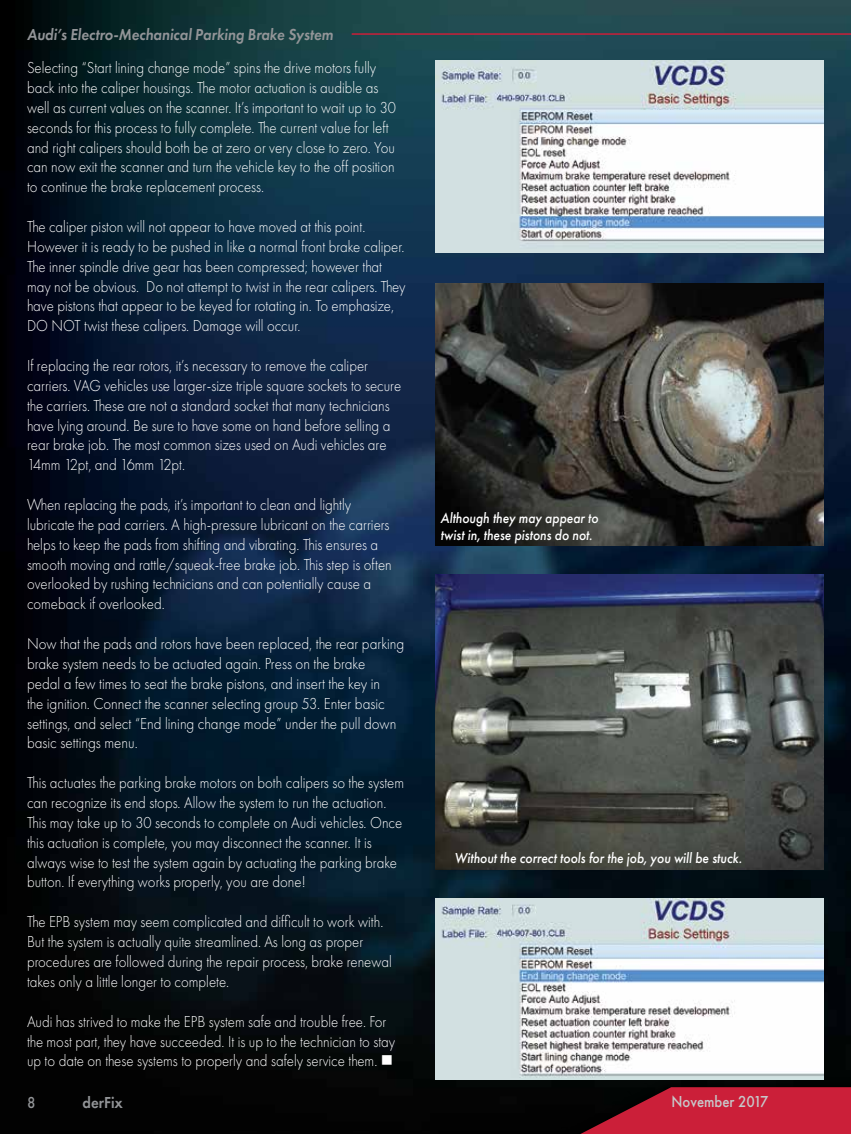
<style>
.page{position:relative;width:851px;height:1134px;background:#fff}
.page>*{position:absolute;margin:0;border:0;box-sizing:border-box;transform-origin:0 0}
.t1{font:300 16.5px/19.8px "Futura PT";color:#fff;scale:.9 1}
.t2{font:300 16.5px/19.8px "Futura PT";color:#fff;scale:.91 1}
.t3{font:italic 600 16.5px "Futura PT";color:#939598;scale:.9 1}
.t4{font:500 16.5px "Futura PT";color:#c7c8ca;scale:.9 1}
.t5{font:600 16.5px "Futura PT";color:#939598;scale:.9 1}
.t6{font:500 16.5px "Futura PT";color:#939598;scale:.9 1}
.t7{font:italic 500 15px/16.5px "Futura PT";color:#fff;scale:.9 1}
</style>
<div class="page">
<img style="left:0;top:0;width:850px;height:1134px">
<hr style="left:351px;top:33px;width:499px;height:2px;background:#cb1f39">
<div style="left:512px;top:1076px;width:338px;height:58px;background:#000"></div>
<svg style="left:580px;top:1087px;width:270px;height:47px"></svg>
<img style="left:435px;top:61px;width:389px;height:192px">
<img style="left:435px;top:283px;width:389px;height:263px">
<img style="left:435px;top:575px;width:389px;height:295px">
<img style="left:435px;top:898px;width:389px;height:182px">
<p class="t3" style="left:27px;top:24px;width:342px">Audi’s Electro-Mechanical Parking Brake System</p>
<p class="t1" style="left:27px;top:58px;width:411px">Selecting “Start lining change mode” spins the drive motors fully back into the caliper housings. The motor actuation is audible as well as current values on the scanner. It’s important to wait up to 30 seconds for this process to fully complete. The current value for left and right calipers should both be at zero or very close to zero. You can now exit the scanner and turn the vehicle key to the off position to continue the brake replacement process.</p>
<p class="t1" style="left:27px;top:217px;width:422px">The caliper piston will not appear to have moved at this point.<br>However it is ready to be pushed in like a normal front brake caliper.<br>The inner spindle drive gear has been compressed; however that may not be obvious. Do not attempt to twist in the rear calipers. They have pistons that appear to be keyed for rotating in. To emphasize, DO NOT twist these calipers. Damage will occur.</p>
<p class="t1" style="left:27px;top:356px;width:417px">If replacing the rear rotors, it’s necessary to remove the caliper carriers. VAG vehicles use larger-size triple square sockets to secure the carriers. These are not a standard socket that many technicians have lying around. Be sure to have some on hand before selling a rear brake job. The most common sizes used on Audi vehicles are 14mm 12pt, and 16mm 12pt.</p>
<p class="t1" style="left:27px;top:495px;width:407px">When replacing the pads, it’s important to clean and lightly lubricate the pad carriers. A high-pressure lubricant on the carriers helps to keep the pads from shifting and vibrating. This ensures a smooth moving and rattle/squeak-free brake job. This step is often overlooked by rushing technicians and can potentially cause a comeback if overlooked.</p>
<p class="t2" style="left:27px;top:634px;width:416px">Now that the pads and rotors have been replaced, the rear parking brake system needs to be actuated again. Press on the brake<br>pedal a few times to seat the brake pistons, and insert the key in<br>the ignition. Connect the scanner selecting group 53. Enter basic settings, and select “End lining change mode” under the pull down basic settings menu.</p>
<p class="t1" style="left:27px;top:773px;width:420px">This actuates the parking brake motors on both calipers so the system can recognize its end stops. Allow the system to run the actuation.<br>This may take up to 30 seconds to complete on Audi vehicles. Once this actuation is complete, you may disconnect the scanner. It is always wise to test the system again by actuating the parking brake button. If everything works properly, you are done!</p>
<p class="t1" style="left:27px;top:912px;width:407px">The EPB system may seem complicated and difficult to work with.<br>But the system is actually quite streamlined. As long as proper procedures are followed during the repair process, brake renewal takes only a little longer to complete.</p>
<p class="t1" style="left:27px;top:1012px;width:411px">Audi has strived to make the EPB system safe and trouble free. For the most part, they have succeeded. It is up to the technician to stay up to date on these systems to properly and safely service them. ■</p>
<p class="t7" style="left:440px;top:510px;width:177px">Although they may appear to twist in, these pistons do not.</p>
<p class="t7" style="left:454px;top:850px;width:321px">Without the correct tools for the job, you will be stuck.</p>
<p class="t6" style="left:27px;top:1092px;width:11px">8</p>
<p class="t5" style="left:82px;top:1092px;width:46px">derFix</p>
<p class="t4" style="left:671px;top:1092px;width:109px">November 2017</p>
</div>
